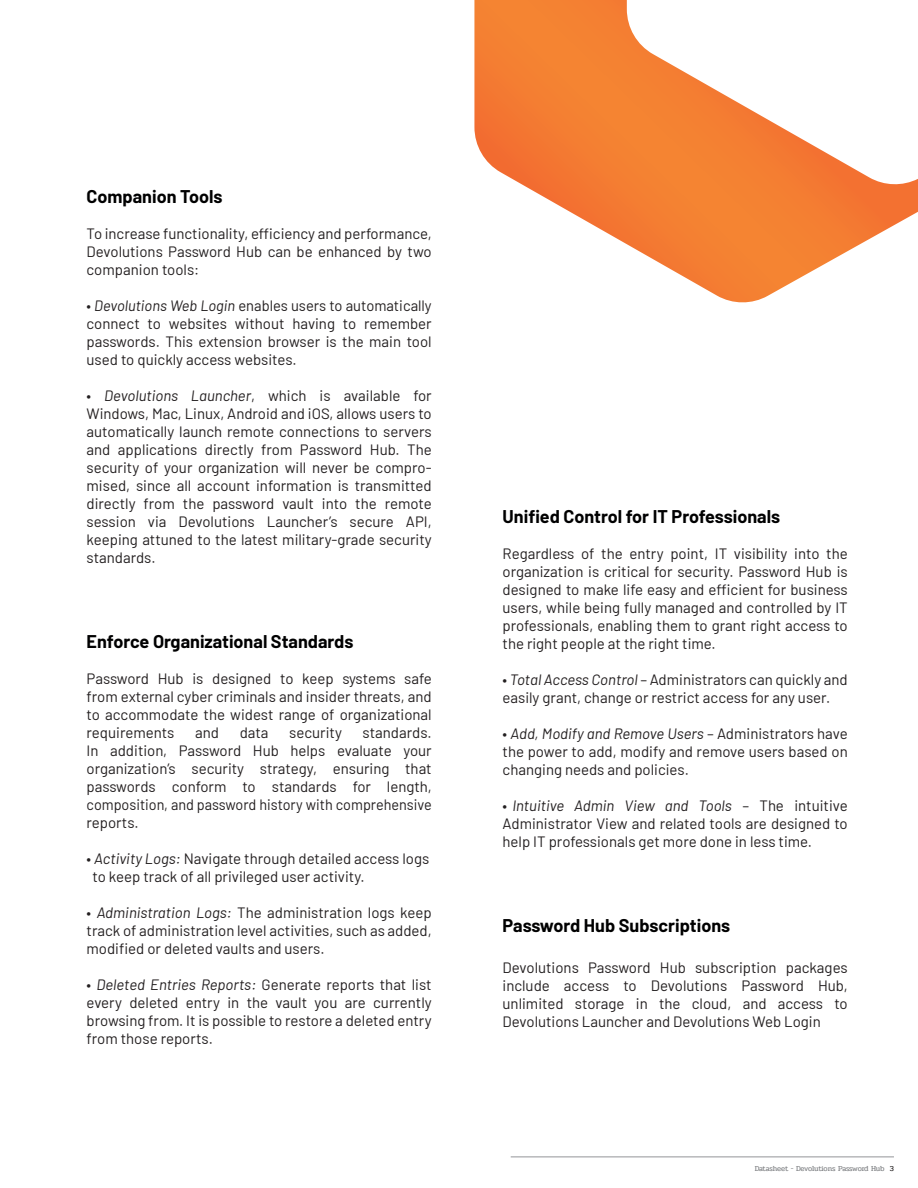
<style>
.page{position:relative;width:918px;height:1188px;background:#fff}
.page>*{position:absolute;margin:0;border:0;box-sizing:border-box;transform-origin:0 0}
.t1{font:700 18px "Barlow";color:#000001}
.t2{font:15px/18px "Barlow";color:#231f20;text-align:justify}
.t3{font:7.5px "Pridi";letter-spacing:-.035em;color:#7e8083}
.s1{font-style:italic}
.s2{color:#231f20}
</style>
<div class="page">
<svg style="left:474px;top:0;width:444px;height:303px"></svg>
<hr style="left:511px;top:1157px;width:383px;height:1px;background:#939598">
<p class="t1" style="left:87px;top:183px;width:138px">Companion Tools</p>
<p class="t2" style="left:87px;top:223px;width:347px">To increase functionality, efficiency and performance, Devolutions Password Hub can be enhanced by two companion tools:</p>
<p class="t2" style="left:87px;top:295px;width:347px">• <span class="s1">Devolutions Web Login</span> enables users to automatically connect to websites without having to remember passwords. This extension browser is the main tool used to quickly access websites.</p>
<p class="t2" style="left:87px;top:385px;width:347px">• <span class="s1">Devolutions Launcher</span>, which is available for Windows, Mac, Linux, Android and iOS, allows users to automatically launch remote connections to servers and applications directly from Password Hub. The security of your organization will never be compro&shy;mised, since all account information is transmitted directly from the password vault into the remote session via Devolutions Launcher’s secure API, keeping attuned to the latest military-grade security standards.</p>
<p class="t1" style="left:87px;top:629px;width:268px">Enforce Organizational Standards</p>
<p class="t2" style="left:87px;top:669px;width:347px">Password Hub is designed to keep systems safe from external cyber criminals and insider threats, and to accommodate the widest range of organizational requirements</p>
<p class="t2" style="left:195px;top:723px;width:25px">and</p>
<p class="t2" style="left:240px;top:723px;width:30px">data</p>
<p class="t2" style="left:289px;top:723px;width:54px">security</p>
<p class="t2" style="left:87px;top:723px;width:347px;text-indent:276px">standards.<br>In addition, Password Hub helps evaluate your organization’s security strategy, ensuring that passwords conform to standards for length, composition, and password history with comprehensive reports.</p>
<p class="t2" style="left:93px;top:849px;width:338px;text-indent:-6px">• <span class="s1">Activity Logs:</span> Navigate through detailed access logs to keep track of all privileged user activity.</p>
<p class="t2" style="left:87px;top:903px;width:347px">• <span class="s1">Administration Logs:</span> The administration logs keep track of administration level activities, such as added, modified or deleted vaults and users.</p>
<p class="t2" style="left:87px;top:975px;width:347px">• <span class="s1">Deleted Entries Reports:</span> Generate reports that list every deleted entry in the vault you are currently browsing from. It is possible to restore a deleted entry from those reports.</p>
<p class="t1" style="left:503px;top:503px;width:279px">Unified Control for IT Professionals</p>
<p class="t2" style="left:503px;top:543px;width:347px">Regardless of the entry point, IT visibility into the organization is critical for security. Password Hub is designed to make life easy and efficient for business users, while being fully managed and controlled by IT professionals, enabling them to grant right access to the right people at the right time.</p>
<p class="t2" style="left:503px;top:669px;width:347px">• <span class="s1">Total Access Control</span> – Administrators can quickly and easily grant, change or restrict access for any user.</p>
<p class="t2" style="left:503px;top:723px;width:347px">• <span class="s1">Add, Modify and Remove Users</span> – Administrators have the power to add, modify and remove users based on changing needs and policies.</p>
<p class="t2" style="left:503px;top:795px;width:347px">• <span class="s1">Intuitive Admin View and Tools</span> – The intuitive Administrator View and related tools are designed to help IT professionals get more done in less time.</p>
<p class="t1" style="left:503px;top:913px;width:229px">Password Hub Subscriptions</p>
<p class="t2" style="left:503px;top:957px;width:347px">Devolutions Password Hub subscription packages include access to Devolutions Password Hub, unlimited storage in the cloud, and access to Devolutions Launcher and Devolutions Web Login</p>
<p class="t3" style="left:755px;top:1163px;width:141px">Datasheet - Devolutions Password Hub <span class="s2">3</span></p>
</div>
